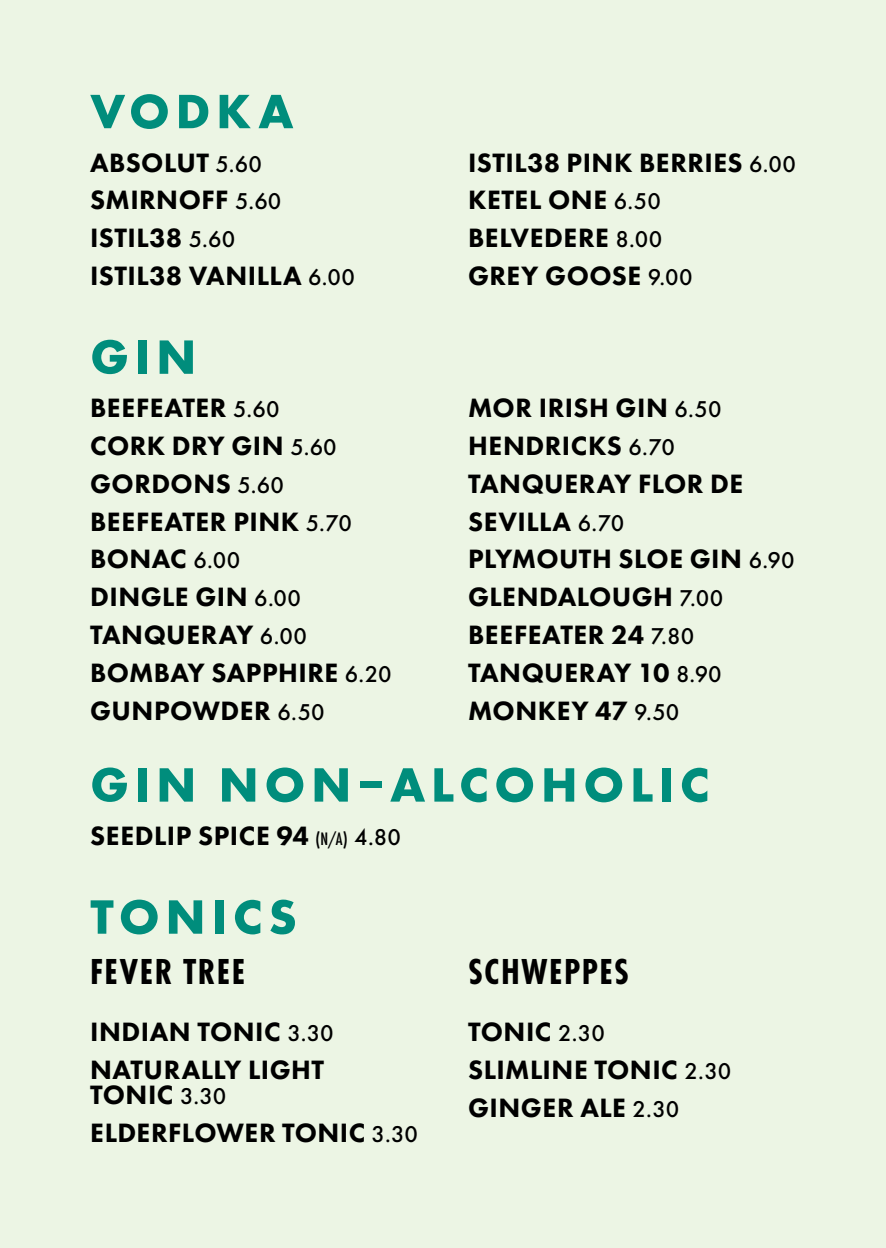
<style>
.page{position:relative;width:886px;height:1248px;background:#fff}
.page>*{position:absolute;margin:0;border:0;box-sizing:border-box;transform-origin:0 0}
.t1{font:700 50px "Futura PT";letter-spacing:.115em;color:#008d7c}
.t2{font:700 37.5px "Futura PT Cond";letter-spacing:.045em;color:#000}
.t3{font:800 27.5px/37.8px "Futura PT";letter-spacing:.015em;color:#000}
.s1{font-weight:500;font-size:23.75px}
.s2{font-family:"Futura PT Cond";font-weight:500;font-size:18.75px}
</style>
<div class="page">
<div style="left:0;top:0;width:886px;height:1247px;background:#ecf5e4"></div>
<h1 class="t1" style="left:90px;top:79px;width:205px">VODKA</h1>
<p class="t3" style="left:90px;top:143px;width:266px">ABSOLUT <span class="s1">5.60<br></span>SMIRNOFF <span class="s1">5.60<br></span>ISTIL38 <span class="s1">5.60<br></span>ISTIL38 VANILLA <span class="s1">6.00</span></p>
<h1 class="t1" style="left:90px;top:325px;width:108px">GIN</h1>
<p class="t3" style="left:90px;top:389px;width:303px">BEEFEATER <span class="s1">5.60<br></span>CORK DRY GIN <span class="s1">5.60<br></span>GORDONS <span class="s1">5.60<br></span>BEEFEATER PINK <span class="s1">5.70<br></span>BONAC <span class="s1">6.00<br></span>DINGLE GIN <span class="s1">6.00<br></span>TANQUERAY <span class="s1">6.00<br></span>BOMBAY SAPPHIRE <span class="s1">6.20<br></span>GUNPOWDER <span class="s1">6.50</span></p>
<p class="t3" style="left:468px;top:143px;width:329px">ISTIL38 PINK BERRIES <span class="s1">6.00<br></span>KETEL ONE <span class="s1">6.50<br></span>BELVEDERE <span class="s1">8.00<br></span>GREY GOOSE <span class="s1">9.00</span></p>
<p class="t3" style="left:468px;top:389px;width:328px">MOR IRISH GIN <span class="s1">6.50<br></span>HENDRICKS <span class="s1">6.70<br></span>TANQUERAY FLOR DE<br>SEVILLA <span class="s1">6.70<br></span>PLYMOUTH SLOE GIN <span class="s1">6.90<br></span>GLENDALOUGH <span class="s1">7.00<br></span>BEEFEATER 24 <span class="s1">7.80<br></span>TANQUERAY 10 <span class="s1">8.90<br></span>MONKEY 47 <span class="s1">9.50</span></p>
<h1 class="t1" style="left:90px;top:752px;width:620px">GIN NON–ALCOHOLIC</h1>
<p class="t3" style="left:90px;top:816px;width:312px">SEEDLIP SPICE 94 <span class="s2">(N/A)</span> <span class="s1">4.80</span></p>
<h1 class="t1" style="left:90px;top:884px;width:208px">TONICS</h1>
<h2 class="t2" style="left:90px;top:949px;width:156px">FEVER TREE</h2>
<p class="t3" style="left:90px;top:1012px;width:245px">INDIAN TONIC <span class="s1">3.30<br></span>NATURALLY LIGHT</p>
<p class="t3" style="left:90px;top:1075px;width:329px">TONIC <span class="s1">3.30<br></span>ELDERFLOWER TONIC <span class="s1">3.30</span></p>
<h2 class="t2" style="left:468px;top:949px;width:162px">SCHWEPPES</h2>
<p class="t3" style="left:468px;top:1012px;width:265px">TONIC <span class="s1">2.30<br></span>SLIMLINE TONIC <span class="s1">2.30<br></span>GINGER ALE <span class="s1">2.30</span></p>
</div>
